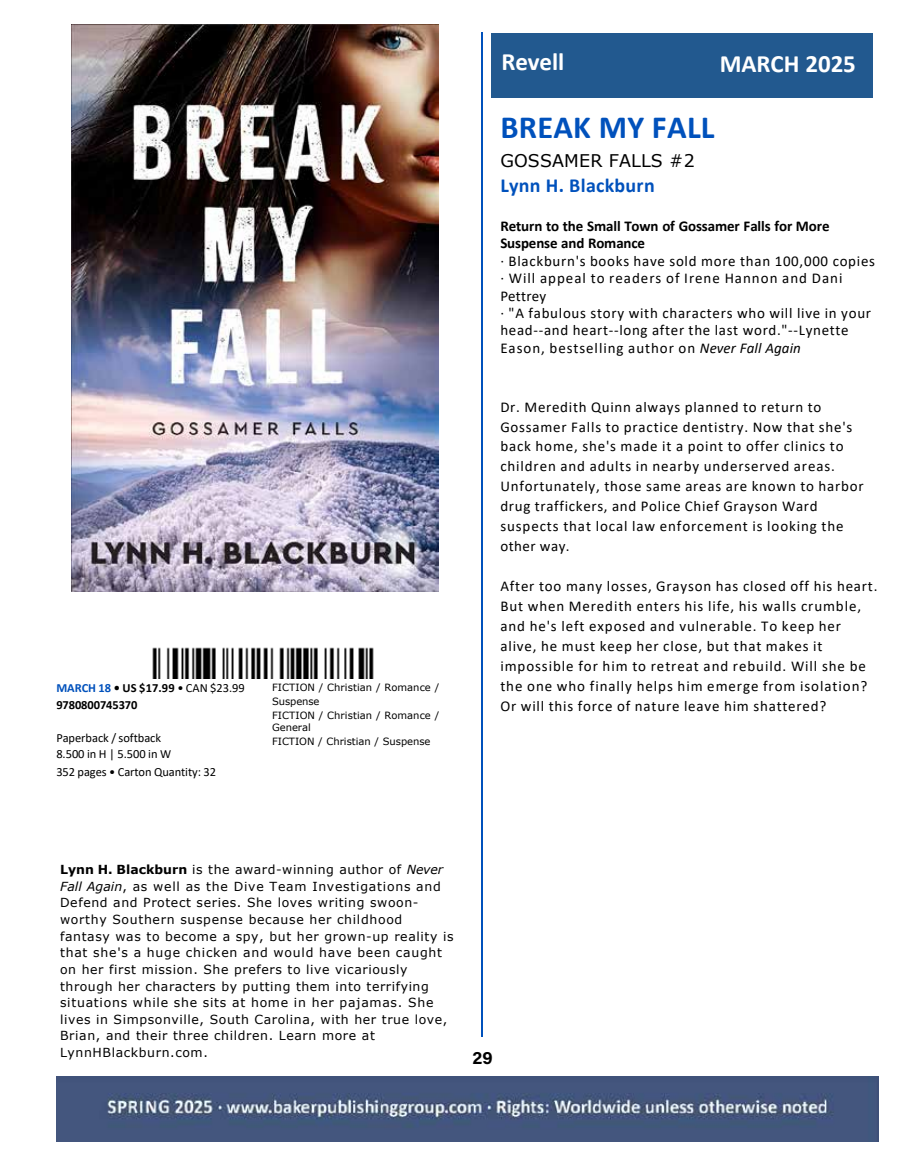
<style>
.page{position:relative;width:918px;height:1175px;background:#fff}
.page>*{position:absolute;margin:0;border:0;box-sizing:border-box;transform-origin:0 0}
.t1{font:700 32.4px "Calibri";letter-spacing:.01em;color:#0051bc}
.t2{font:700 24.9px "Calibri";letter-spacing:-.005em;color:#fff}
.t3{font:700 19.95px "Calibri";letter-spacing:.015em;color:#0051bc}
.t4{font:18px "Acumin Variable Concept";color:#000}
.t5{font:17.4px "Verdana";letter-spacing:.01em;color:#000}
.t6{font:15px/20px "Calibri";letter-spacing:.055em;color:#000}
.t7{font:700 15px/17.4px "Calibri";letter-spacing:-.005em;color:#000}
.t8{font:12.45px/16.2px "Verdana";letter-spacing:.05em;color:#000}
.t9{font:12.45px/16.2px "Calibri";letter-spacing:-.005em;color:#000}
.t10{font:700 12.45px/16.2px "Calibri";letter-spacing:-.005em;color:#000}
.t11{font:10.05px/13.6px "Verdana";letter-spacing:.005em;color:#000}
.s1{color:#0051bc}
.s2{font-weight:400}
.s3{font-style:italic}
.s4{font-weight:700}
</style>
<div class="page">
<img style="left:71px;top:25px;width:367px;height:566px">
<img style="left:152px;top:647px;width:222px;height:31px">
<hr style="left:482px;top:32px;width:1px;height:1004px;background:#0051bc">
<div style="left:492px;top:33px;width:380px;height:64px;background:#22598f"></div>
<img style="left:56px;top:1076px;width:822px;height:65px">
<p class="t10" style="left:56px;top:680px;width:190px"><span class="s1">MARCH 18</span> • US $17.99 <span class="s2">• CAN $23.99<br></span>9780800745370</p>
<p class="t9" style="left:56px;top:729px;width:116px">Paperback / softback<br>8.500 in H | 5.500 in W</p>
<p class="t9" style="left:56px;top:763px;width:161px">352 pages • Carton Quantity: 32</p>
<p class="t11" style="left:272px;top:680px;width:169px">FICTION / Christian / Romance /<br>Suspense<br>FICTION / Christian / Romance /</p>
<p class="t11" style="left:272px;top:720px;width:160px">General<br>FICTION / Christian / Suspense</p>
<h2 class="t2" style="left:502px;top:44px;width:64px">Revell</h2>
<h2 class="t2" style="left:720px;top:46px;width:138px">MARCH 2025</h2>
<h1 class="t1" style="left:500px;top:105px;width:216px">BREAK MY FALL</h1>
<p class="t5" style="left:500px;top:149px;width:196px">GOSSAMER FALLS #2</p>
<h3 class="t3" style="left:500px;top:171px;width:156px">Lynn H. Blackburn</h3>
<p class="t7" style="left:500px;top:217px;width:331px">Return to the Small Town of Gossamer Falls for More<br>Suspense and Romance</p>
<p class="t6" style="left:500px;top:251px;width:376px;line-height:17.4px">· Blackburn's books have sold more than 100,000 copies · Will appeal to readers of Irene Hannon and Dani Pettrey<br>· "A fabulous story with characters who will live in your head--and heart--long after the last word."--Lynette Eason, bestselling author on <span class="s3">Never Fall Again</span></p>
<p class="t6" style="left:500px;top:396px;width:365px">Dr. Meredith Quinn always planned to return to Gossamer Falls to practice dentistry. Now that she's back home, she's made it a point to offer clinics to children and adults in nearby underserved areas.<br>Unfortunately, those same areas are known to harbor drug traffickers, and Police Chief Grayson Ward suspects that local law enforcement is looking the other way.</p>
<p class="t6" style="left:500px;top:576px;width:379px">After too many losses, Grayson has closed off his heart.<br>But when Meredith enters his life, his walls crumble, and he's left exposed and vulnerable. To keep her alive, he must keep her close, but that makes it impossible for him to retreat and rebuild. Will she be the one who finally helps him emerge from isolation?<br>Or will this force of nature leave him shattered?</p>
<p class="t8" style="left:60px;top:861px;width:385px"><span class="s4">Lynn H. Blackburn</span> is the award-winning author of <span class="s3">Never<br>Fall Again</span>, as well as the Dive Team Investigations and<br>Defend and Protect series. She loves writing swoon-</p>
<p class="t8" style="left:60px;top:911px;width:395px">worthy Southern suspense because her childhood fantasy was to become a spy, but her grown-up reality is that she's a huge chicken and would have been caught</p>
<p class="t8" style="left:60px;top:961px;width:375px">on her first mission. She prefers to live vicariously through her characters by putting them into terrifying situations while she sits at home in her pajamas. She</p>
<p class="t8" style="left:60px;top:1011px;width:389px">lives in Simpsonville, South Carolina, with her true love,<br>Brian, and their three children. Learn more at<br>LynnHBlackburn.com.</p>
<p class="t4" style="left:473px;top:1045px;width:22px">29</p>
</div>
